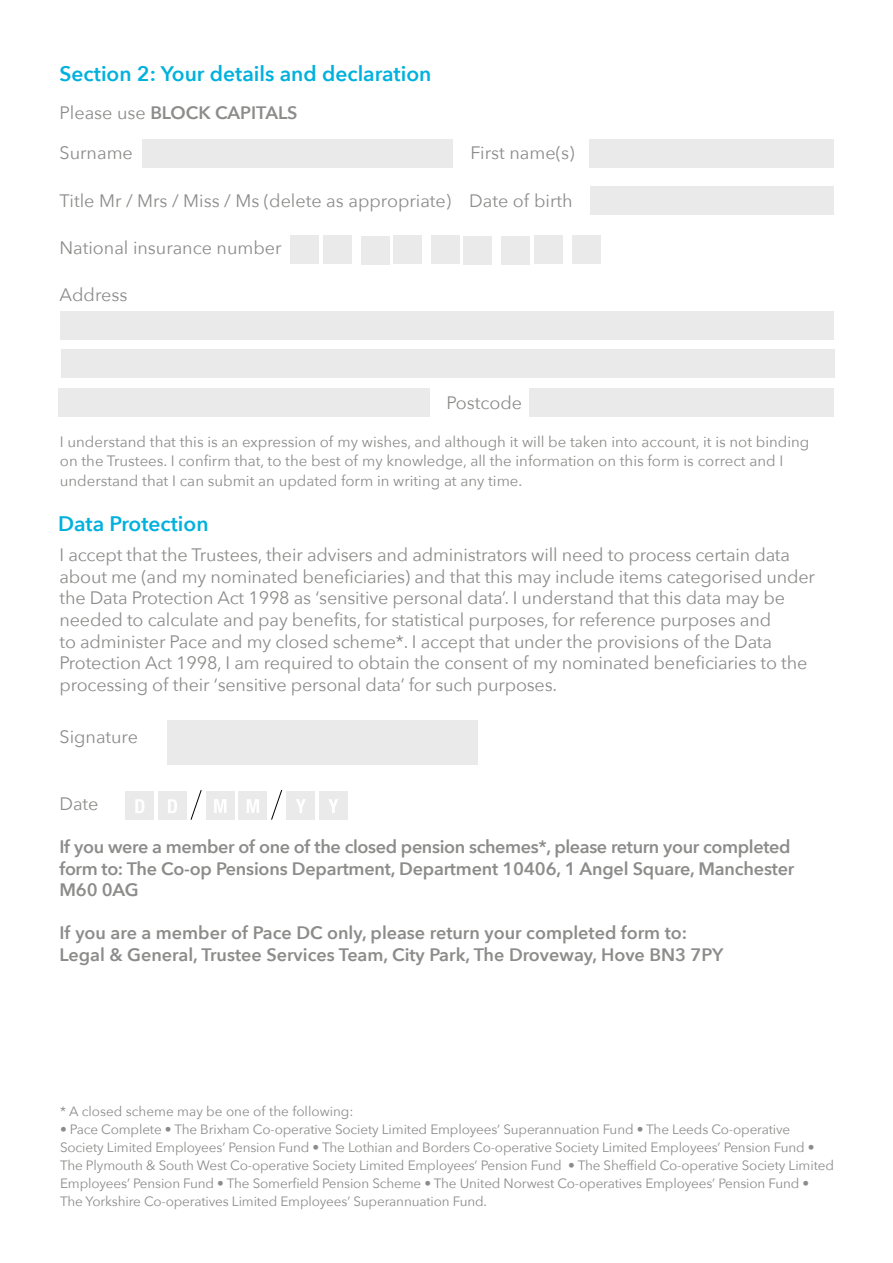
<style>
.page{position:relative;width:893px;height:1263px;background:#fff}
.page>*{position:absolute;margin:0;border:0;box-sizing:border-box;transform-origin:0 0}
.t1{font:600 21px "Avenir Next";color:#00b1dd}
.t2{font:18px/21.6px "Avenir Next";letter-spacing:-.01em;color:#8c8c8b}
.t3{font:600 18px/21.6px "Avenir Next";letter-spacing:-.01em;color:#8c8c8b}
.t4{font:15px/19.5px "Avenir Next";color:#8c8c8b}
.t5{font:13.5px/18px "Avenir Next";letter-spacing:-.01em;color:#8c8c8b}
.s1{font-weight:400}
</style>
<div class="page">
<div style="left:142px;top:140px;width:310px;height:28px;background:#eaeaea"></div>
<div style="left:291px;top:236px;width:28px;height:28px;background:#eaeaea"></div>
<div style="left:323px;top:236px;width:28px;height:28px;background:#eaeaea"></div>
<div style="left:361px;top:236px;width:28px;height:28px;background:#eaeaea"></div>
<div style="left:394px;top:236px;width:28px;height:28px;background:#eaeaea"></div>
<div style="left:431px;top:236px;width:28px;height:28px;background:#eaeaea"></div>
<div style="left:464px;top:236px;width:28px;height:28px;background:#eaeaea"></div>
<div style="left:502px;top:236px;width:28px;height:28px;background:#eaeaea"></div>
<div style="left:534px;top:236px;width:28px;height:28px;background:#eaeaea"></div>
<div style="left:572px;top:236px;width:28px;height:28px;background:#eaeaea"></div>
<div style="left:60px;top:311px;width:773px;height:28px;background:#eaeaea"></div>
<div style="left:168px;top:720px;width:310px;height:44px;background:#eaeaea"></div>
<div style="left:126px;top:792px;width:28px;height:28px;background:#eaeaea"></div>
<svg style="left:135px;top:799px;width:9px;height:14px"></svg>
<div style="left:158px;top:792px;width:28px;height:28px;background:#eaeaea"></div>
<svg style="left:168px;top:799px;width:9px;height:14px"></svg>
<svg style="left:190px;top:790px;width:12px;height:30px"></svg>
<div style="left:206px;top:791px;width:28px;height:28px;background:#eaeaea"></div>
<svg style="left:214px;top:799px;width:12px;height:14px"></svg>
<div style="left:239px;top:791px;width:28px;height:29px;background:#eaeaea"></div>
<svg style="left:247px;top:799px;width:12px;height:14px"></svg>
<svg style="left:271px;top:790px;width:12px;height:30px"></svg>
<div style="left:287px;top:791px;width:28px;height:29px;background:#eaeaea"></div>
<svg style="left:296px;top:799px;width:10px;height:14px"></svg>
<div style="left:319px;top:791px;width:28px;height:28px;background:#eaeaea"></div>
<svg style="left:329px;top:799px;width:9px;height:14px"></svg>
<div style="left:589px;top:139px;width:244px;height:29px;background:#eaeaea"></div>
<div style="left:590px;top:186px;width:243px;height:28px;background:#eaeaea"></div>
<div style="left:529px;top:388px;width:304px;height:29px;background:#eaeaea"></div>
<div style="left:58px;top:388px;width:371px;height:29px;background:#eaeaea"></div>
<div style="left:61px;top:350px;width:774px;height:28px;background:#eaeaea"></div>
<p class="t1" style="left:60px;top:55px;width:373px">Section 2: Your details and declaration</p>
<p class="t3" style="left:60px;top:102px;width:240px"><span class="s1">Please use</span> BLOCK CAPITALS</p>
<p class="t2" style="left:60px;top:142px;width:75px">Surname</p>
<p class="t2" style="left:470px;top:142px;width:106px">First name(s)</p>
<p class="t2" style="left:60px;top:189px;width:514px">Title Mr / Mrs / Miss / Ms (delete as appropriate) Date of birth</p>
<p class="t2" style="left:60px;top:236px;width:224px">National insurance number</p>
<p class="t2" style="left:60px;top:283px;width:69px">Address</p>
<p class="t2" style="left:447px;top:391px;width:77px">Postcode</p>
<p class="t4" style="left:60px;top:431px;width:751px">I understand that this is an expression of my wishes, and although it will be taken into account, it is not binding on the Trustees. I confirm that, to the best of my knowledge, all the information on this form is correct and I understand that I can submit an updated form in writing at any time.</p>
<p class="t1" style="left:58px;top:506px;width:152px">Data Protection</p>
<p class="t2" style="left:60px;top:543px;width:757px">I accept that the Trustees, their advisers and administrators will need to process certain data about me (and my nominated beneficiaries) and that this may include items categorised under the Data Protection Act 1998 as ‘sensitive personal data’. I understand that this data may be needed to calculate and pay benefits, for statistical purposes, for reference purposes and<br>to administer Pace and my closed scheme*. I accept that under the provisions of the Data Protection Act 1998, I am required to obtain the consent of my nominated beneficiaries to the processing of their ‘sensitive personal data’ for such purposes.</p>
<p class="t2" style="left:60px;top:726px;width:80px">Signature</p>
<p class="t2" style="left:60px;top:792px;width:41px">Date</p>
<p class="t3" style="left:60px;top:835px;width:736px">If you were a member of one of the closed pension schemes*, please return your completed form to: The Co-op Pensions Department, Department 10406, 1 Angel Square, Manchester<br>M60 0AG</p>
<p class="t3" style="left:60px;top:921px;width:665px">If you are a member of Pace DC only, please return your completed form to:<br>Legal &amp; General, Trustee Services Team, City Park, The Droveway, Hove BN3 7PY</p>
<p class="t5" style="left:60px;top:1102px;width:295px">* A closed scheme may be one of the following:</p>
<p class="t5" style="left:60px;top:1120px;width:775px">• Pace Complete • The Brixham Co-operative Society Limited Employees’ Superannuation Fund • The Leeds Co-operative Society Limited Employees’ Pension Fund • The Lothian and Borders Co-operative Society Limited Employees’ Pension Fund • The Plymouth &amp; South West Co-operative Society Limited Employees’ Pension Fund • The Sheffield Co-operative Society Limited Employees’ Pension Fund • The Somerfield Pension Scheme • The United Norwest Co-operatives Employees’ Pension Fund • The Yorkshire Co-operatives Limited Employees’ Superannuation Fund.</p>
</div>
